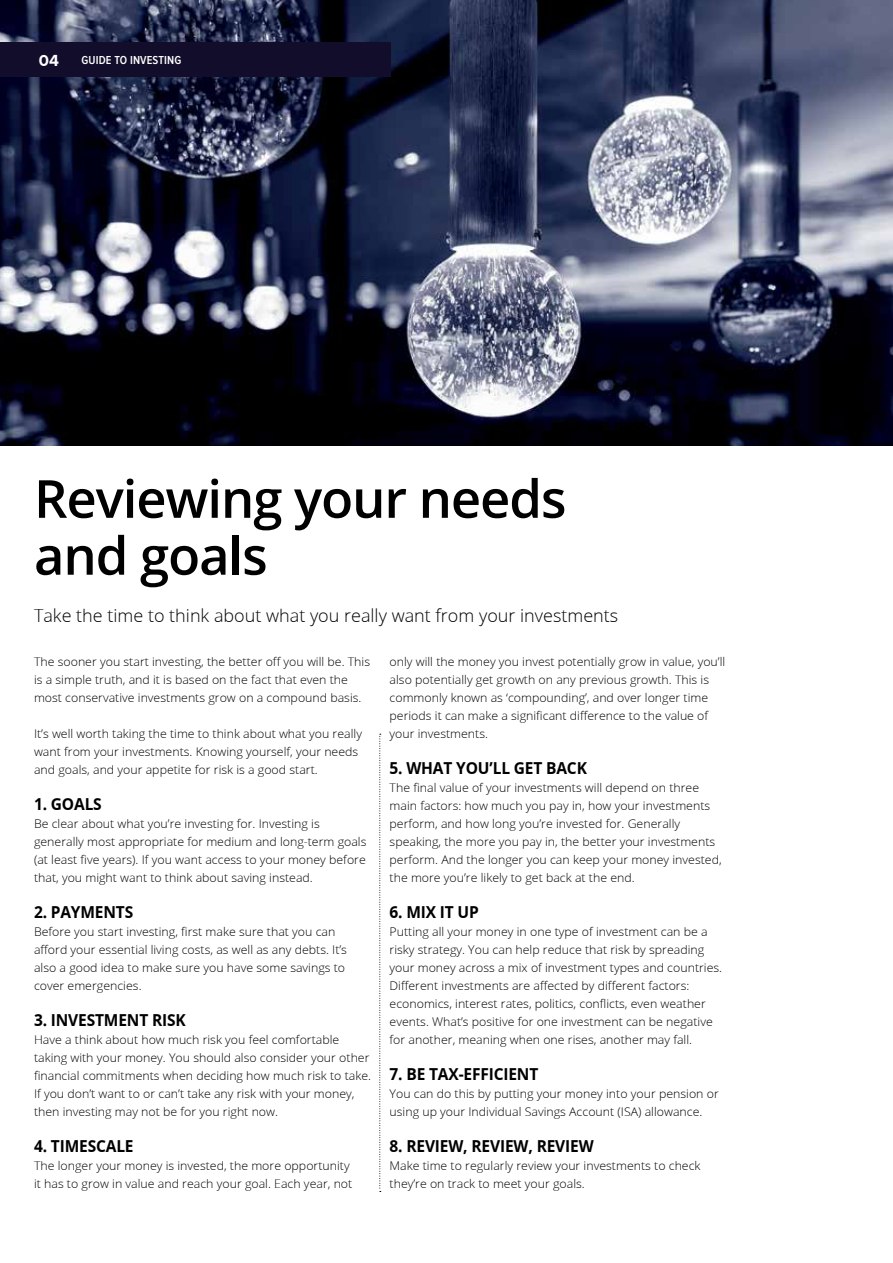
<style>
.page{position:relative;width:893px;height:1263px;background:#fff}
.page>*{position:absolute;margin:0;border:0;box-sizing:border-box;transform-origin:0 0}
.t1{font:600 52.5px/56.8px "Open Sans";letter-spacing:-.02em;color:#000}
.t2{font:300 18px "Open Sans";color:#000}
.t3{font:700 16.5px "Open Sans";letter-spacing:-.01em;color:#000;scale:.94 1}
.t4{font:700 16.5px "Proxima Nova";color:#fff}
.t5{font:300 12px/18px "Open Sans";color:#000}
.t6{font:600 12px "Proxima Nova Cond";letter-spacing:.01em;color:#fff}
</style>
<div class="page">
<img style="left:0;top:0;width:893px;height:445px">
<div style="left:0;top:42px;width:390px;height:34px;background:#130d2c"></div>
<svg style="left:379px;top:734px;width:2px;height:458px"></svg>
<h3 class="t4" style="left:39px;top:51px;width:22px">04</h3>
<p class="t6" style="left:82px;top:55px;width:101px">GUIDE TO INVESTING</p>
<h1 class="t1" style="left:34px;top:470px;width:534px">Reviewing your needs and goals</h1>
<h2 class="t2" style="left:34px;top:603px;width:586px">Take the time to think about what you really want from your investments</h2>
<p class="t5" style="left:34px;top:652px;width:338px">The sooner you start investing, the better off you will be. This is a simple truth, and it is based on the fact that even the most conservative investments grow on a compound basis.</p>
<p class="t5" style="left:34px;top:724px;width:329px">It’s well worth taking the time to think about what you really want from your investments. Knowing yourself, your needs and goals, and your appetite for risk is a good start.</p>
<h3 class="t3" style="left:34px;top:792px;width:74px">1. GOALS</h3>
<p class="t5" style="left:34px;top:814px;width:334px">Be clear about what you’re investing for. Investing is generally most appropriate for medium and long-term goals (at least five years). If you want access to your money before that, you might want to think about saving instead.</p>
<h3 class="t3" style="left:34px;top:900px;width:107px">2. PAYMENTS</h3>
<p class="t5" style="left:34px;top:922px;width:315px">Before you start investing, first make sure that you can afford your essential living costs, as well as any debts. It’s also a good idea to make sure you have some savings to cover emergencies.</p>
<h3 class="t3" style="left:34px;top:1008px;width:163px">3. INVESTMENT RISK</h3>
<p class="t5" style="left:34px;top:1030px;width:339px">Have a think about how much risk you feel comfortable taking with your money. You should also consider your other financial commitments when deciding how much risk to take.<br>If you don’t want to or can’t take any risk with your money, then investing may not be for you right now.</p>
<h3 class="t3" style="left:34px;top:1134px;width:107px">4. TIMESCALE</h3>
<p class="t5" style="left:34px;top:1156px;width:320px">The longer your money is invested, the more opportunity it has to grow in value and reach your goal. Each year, not</p>
<p class="t5" style="left:390px;top:652px;width:337px">only will the money you invest potentially grow in value, you’ll also potentially get growth on any previous growth. This is commonly known as ‘compounding’, and over longer time periods it can make a significant difference to the value of your investments.</p>
<h3 class="t3" style="left:390px;top:756px;width:211px">5. WHAT YOU’LL GET BACK</h3>
<p class="t5" style="left:390px;top:778px;width:334px">The final value of your investments will depend on three main factors: how much you pay in, how your investments perform, and how long you’re invested for. Generally speaking, the more you pay in, the better your investments perform. And the longer you can keep your money invested, the more you’re likely to get back at the end.</p>
<h3 class="t3" style="left:390px;top:900px;width:97px">6. MIX IT UP</h3>
<p class="t5" style="left:390px;top:922px;width:334px">Putting all your money in one type of investment can be a risky strategy. You can help reduce that risk by spreading your money across a mix of investment types and countries.<br>Different investments are affected by different factors: economics, interest rates, politics, conflicts, even weather events. What’s positive for one investment can be negative for another, meaning when one rises, another may fall.</p>
<h3 class="t3" style="left:390px;top:1062px;width:160px">7. BE TAX-EFFICIENT</h3>
<p class="t5" style="left:390px;top:1084px;width:331px">You can do this by putting your money into your pension or using up your Individual Savings Account (ISA) allowance.</p>
<h3 class="t3" style="left:390px;top:1134px;width:219px">8. REVIEW, REVIEW, REVIEW</h3>
<p class="t5" style="left:390px;top:1156px;width:313px">Make time to regularly review your investments to check they’re on track to meet your goals.</p>
</div>
